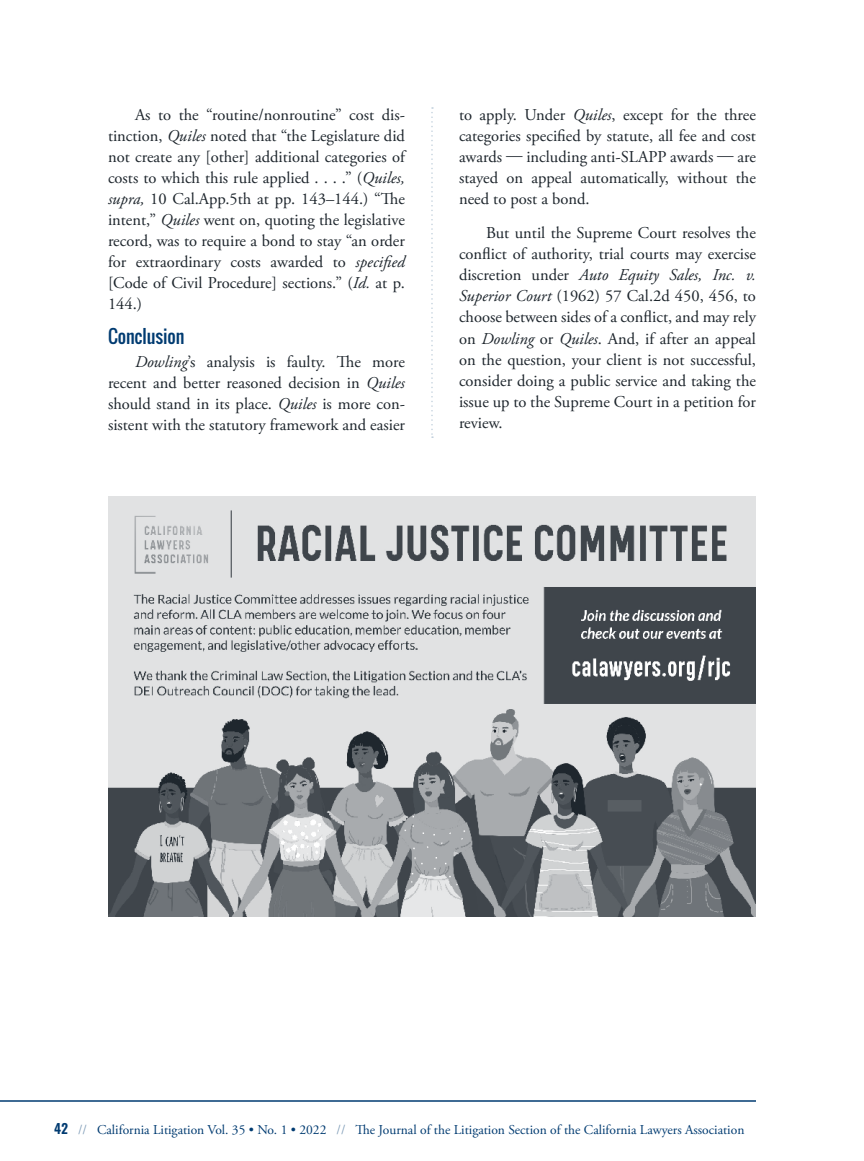
<style>
.page{position:relative;width:864px;height:1161px;background:#fff}
.page>*{position:absolute;margin:0;border:0;box-sizing:border-box;transform-origin:0 0}
.t1{font:18px "Oswald";color:#003b71}
.t2{font:16.5px/21px "Adobe Garamond Pro";color:#1d252c;text-align:justify}
.t3{font:13.5px "Adobe Garamond Pro";color:#003b71}
.s1{font-style:italic}
.s2{font-family:"Oswald";font-weight:600}
.s3{color:#809db8}
</style>
<div class="page">
<hr style="left:0;top:1100px;width:756px;height:2px;background:#003b71">
<svg style="left:431px;top:107px;width:2px;height:331px"></svg>
<img style="left:108px;top:497px;width:648px;height:419px">
<p class="t2" style="left:108px;top:105px;width:299px;text-indent:27px">As to the “routine/nonroutine” cost dis&shy;tinction, <span class="s1">Quiles</span> noted that “the Legislature did not create any [other] additional categories of costs to which this rule applied . . . .” (<span class="s1">Quiles, supra,</span> 10 Cal.App.5th at pp. 143–144.) “The intent,” <span class="s1">Quiles</span> went on, quoting the legislative record, was to require a bond to stay “an order for extraordinary costs awarded to <span class="s1">specified </span>[Code of Civil Procedure] sections.” (<span class="s1">Id.</span> at p.<br>144.)</p>
<p class="t1" style="left:108px;top:323px;width:78px">Conclusion</p>
<p class="t2" style="left:108px;top:352px;width:299px;text-indent:27px"><span class="s1">Dowling</span>’s analysis is faulty. The more recent and better reasoned decision in <span class="s1">Quiles </span>should stand in its place. <span class="s1">Quiles</span> is more con&shy;sistent with the statutory framework and easier</p>
<p class="t2" style="left:459px;top:105px;width:299px">to apply. Under <span class="s1">Quiles</span>, except for the three categories specified by statute, all fee and cost awards — including anti-SLAPP awards — are stayed on appeal automatically, without the need to post a bond.</p>
<p class="t2" style="left:459px;top:223px;width:299px;text-indent:27px">But until the Supreme Court resolves the conflict of authority, trial courts may exercise discretion under <span class="s1">Auto Equity Sales, Inc. v.<br>Superior Court</span> (1962) 57 Cal.2d 450, 456, to choose between sides of a conflict, and may rely on <span class="s1">Dowling</span> or <span class="s1">Quiles</span>. And, if after an appeal on the question, your client is not successful, consider doing a public service and taking the issue up to the Supreme Court in a petition for review.</p>
<p class="t3" style="left:54px;top:1122px;width:692px"><span class="s2">42</span> <span class="s3">//</span> California Litigation Vol. 35 • No. 1 • 2022 <span class="s3">//</span> The Journal of the Litigation Section of the California Lawyers Association</p>
</div>
